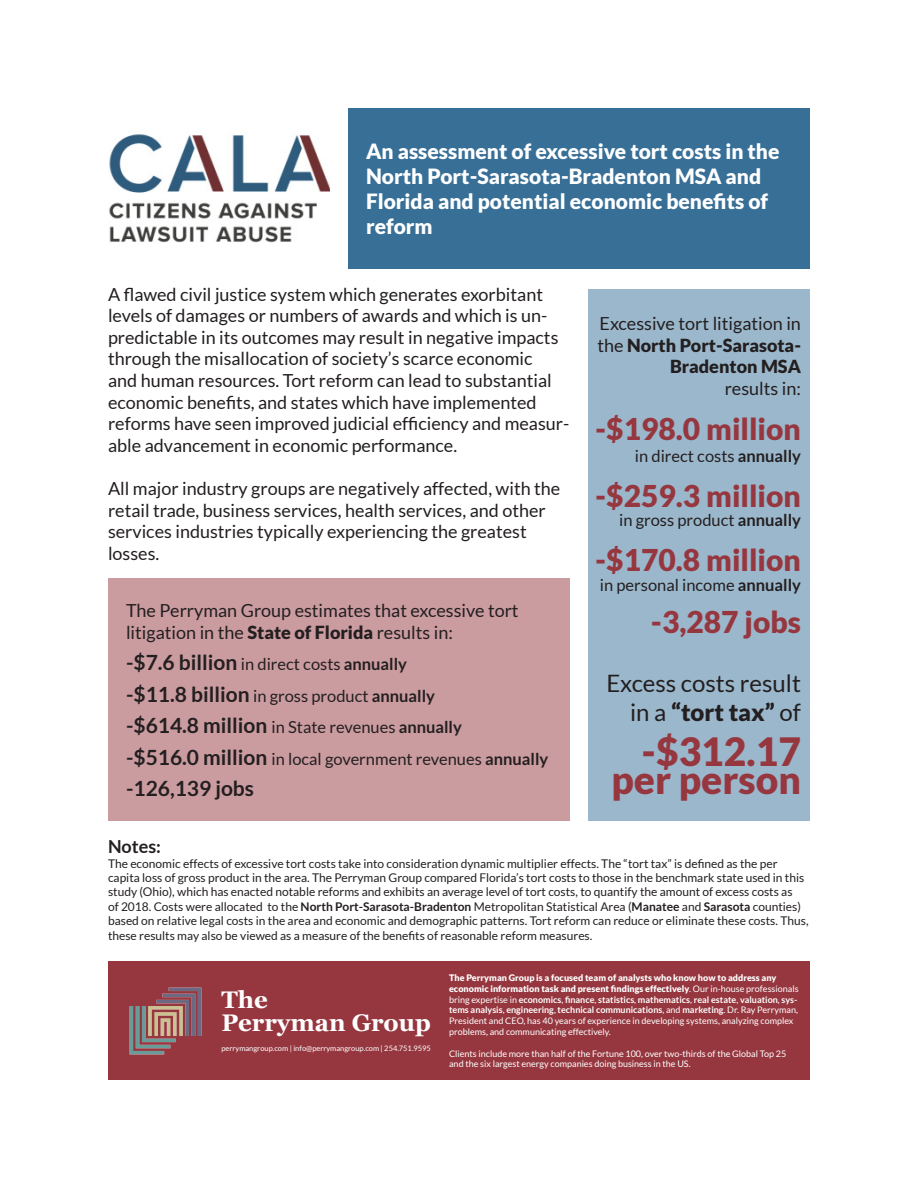
<style>
.page{position:relative;width:918px;height:1188px;background:#fff}
.page>*{position:absolute;margin:0;border:0;box-sizing:border-box;transform-origin:0 0}
.t1{font:900 39px/28.5px "Lato";color:#96373f;text-align:right}
.t2{font:900 30px "Lato";color:#96373f}
.t3{font:24px/28.8px "Lato";color:#231f20;text-align:right}
.t4{font:700 24px/23.4px "Georgia";color:#fff}
.t5{font:900 21px/25.2px "Lato";color:#fff}
.t6{font:700 21px "Lato";color:#231f20}
.t7{font:18px/21.6px "Lato";color:#231f20}
.t8{font:700 18px "Lato";color:#231f20}
.t9{font:16.5px "Lato";color:#231f20}
.t10{font:12px/14.4px "Lato";color:#231f20}
.t11{font:9px/10.8px "Lato";color:#fff}
.t12{font:7.5px "Lato";color:#fff}
.s1{font-weight:900}
.s2{font-weight:700;font-size:21px}
.s3{font-weight:700}
</style>
<div class="page">
<div style="left:108px;top:961px;width:702px;height:119px;background:#96373f"></div>
<img style="left:129px;top:987px;width:73px;height:68px">
<img style="left:109px;top:134px;width:221px;height:109px">
<div style="left:348px;top:108px;width:462px;height:160px;background:#376f97"></div>
<div style="left:588px;top:289px;width:222px;height:532px;background:#9bb7cb"></div>
<div style="left:108px;top:578px;width:462px;height:243px;background:#ca9b9f"></div>
<p class="t5" style="left:366px;top:138px;width:415px">An assessment of excessive tort costs in the North Port-Sarasota-Bradenton MSA and Florida and potential economic benefits of reform</p>
<p class="t7" style="left:108px;top:283px;width:463px">A flawed civil justice system which generates exorbitant levels of damages or numbers of awards and which is un&shy;predictable in its outcomes may result in negative impacts through the misallocation of society’s scarce economic<br>and human resources. Tort reform can lead to substantial economic benefits, and states which have implemented reforms have seen improved judicial efficiency and measur&shy;able advancement in economic performance.</p>
<p class="t7" style="left:108px;top:478px;width:454px">All major industry groups are negatively affected, with the retail trade, business services, health services, and other services industries typically experiencing the greatest losses.</p>
<p class="t7" style="left:126px;top:600px;width:394px">The Perryman Group estimates that excessive tort litigation in the <span class="s1">State of Florida</span> results in:</p>
<p class="t9" style="left:126px;top:655px;width:282px"><span class="s2">-$7.6 billion</span> in direct costs <span class="s3">annually</span></p>
<p class="t9" style="left:126px;top:686px;width:310px"><span class="s2">-$11.8 billion</span> in gross product <span class="s3">annually</span></p>
<p class="t9" style="left:126px;top:718px;width:337px"><span class="s2">-$614.8 million</span> in State revenues <span class="s3">annually</span></p>
<p class="t9" style="left:126px;top:749px;width:424px"><span class="s2">-$516.0 million</span> in local government revenues <span class="s3">annually</span></p>
<p class="t6" style="left:126px;top:776px;width:130px">-126,139 jobs</p>
<p class="t7" style="left:597px;top:313px;width:205px;text-align:right">Excessive tort litigation in the <span class="s1">North Port-Sarasota-<br>Bradenton MSA<br></span>results in:</p>
<p class="t2" style="left:595px;top:411px;width:207px">-$198.0 million</p>
<p class="t9" style="left:635px;top:446px;width:168px">in direct costs <span class="s3">annually</span></p>
<p class="t2" style="left:595px;top:478px;width:207px">-$259.3 million</p>
<p class="t9" style="left:619px;top:511px;width:183px">in gross product <span class="s3">annually</span></p>
<p class="t2" style="left:595px;top:543px;width:207px">-$170.8 million</p>
<p class="t9" style="left:600px;top:576px;width:203px">in personal income <span class="s3">annually</span></p>
<p class="t2" style="left:651px;top:605px;width:152px">-3,287 jobs</p>
<p class="t3" style="left:606px;top:669px;width:196px">Excess costs result in a <span class="s1">“tort tax”</span> of</p>
<p class="t1" style="left:611px;top:737px;width:191px">-$312.17 per person</p>
<p class="t8" style="left:108px;top:836px;width:55px">Notes:</p>
<p class="t10" style="left:108px;top:856px;width:702px">The economic effects of excessive tort costs take into consideration dynamic multiplier effects. The “tort tax” is defined as the per capita loss of gross product in the area. The Perryman Group compared Florida’s tort costs to those in the benchmark state used in this study (Ohio), which has enacted notable reforms and exhibits an average level of tort costs, to quantify the amount of excess costs as<br>of 2018. Costs were allocated to the <span class="s3">North Port-Sarasota-Bradenton</span> Metropolitan Statistical Area (<span class="s3">Manatee</span> and <span class="s3">Sarasota</span> counties) based on relative legal costs in the area and economic and demographic patterns. Tort reform can reduce or eliminate these costs. Thus, these results may also be viewed as a measure of the benefits of reasonable reform measures.</p>
<p class="t4" style="left:221px;top:988px;width:211px">The<br>Perryman Group</p>
<p class="t12" style="left:221px;top:1044px;width:211px">perrymangroup.com | info@perrymangroup.com | 254.751.9595</p>
<p class="t11" style="left:449px;top:972px;width:351px"><span class="s1">The Perryman Group is a focused team of analysts who know how to address any economic information task and present findings effectively</span>. Our in-house professionals bring expertise in <span class="s3">economics</span>, <span class="s3">finance</span>, <span class="s3">statistics</span>, <span class="s3">mathematics</span>, <span class="s3">real estate</span>, <span class="s3">valuation</span>, <span class="s3">sys&shy;tems analysis</span>, <span class="s3">engineering</span>, <span class="s3">technical communications</span>, and <span class="s3">marketing</span>. Dr. Ray Perryman, President and CEO, has 40 years of experience in developing systems, analyzing complex problems, and communicating effectively.</p>
<p class="t11" style="left:449px;top:1048px;width:339px">Clients include more than half of the Fortune 100, over two-thirds of the Global Top 25 and the six largest energy companies doing business in the US.</p>
</div>
